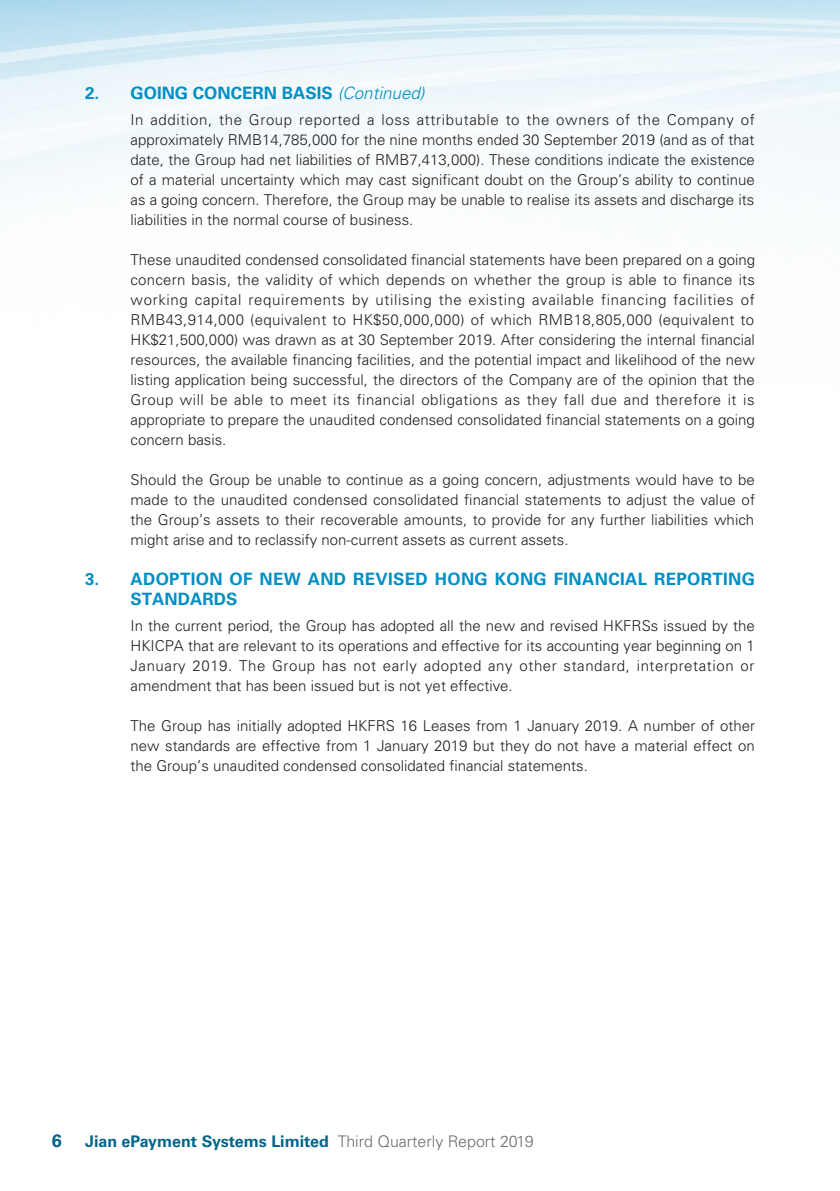
<style>
.page{position:relative;width:840px;height:1191px;background:#fff}
.page>*{position:absolute;margin:0;border:0;box-sizing:border-box;transform-origin:0 0}
.t1{font:700 18px "Univers LT Std";color:#00648b}
.t2{font:700 17px/20px "Univers LT Std";letter-spacing:.02em;color:#008fc5}
.t3{font:700 17px "Univers LT Std";color:#008fc5}
.t4{font:700 16px "Univers LT Std";color:#00648b}
.t5{font:300 15px/20px "Univers LT Std";color:#231f20;text-align:justify}
.s1{font-weight:300;font-style:italic}
.s2{font-weight:300;color:#6c6d70}
</style>
<div class="page">
<p class="t3" style="left:85px;top:83px;width:341px">2. GOING CONCERN BASIS <span class="s1">(Continued)</span></p>
<p class="t5" style="left:130px;top:109px;width:625px">In addition, the Group reported a loss attributable to the owners of the Company of approximately RMB14,785,000 for the nine months ended 30 September 2019 (and as of that date, the Group had net liabilities of RMB7,413,000). These conditions indicate the existence of a material uncertainty which may cast significant doubt on the Group’s ability to continue as a going concern. Therefore, the Group may be unable to realise its assets and discharge its liabilities in the normal course of business.</p>
<p class="t5" style="left:130px;top:249px;width:625px">These unaudited condensed consolidated financial statements have been prepared on a going concern basis, the validity of which depends on whether the group is able to finance its working capital requirements by utilising the existing available financing facilities of RMB43,914,000 (equivalent to HK$50,000,000) of which RMB18,805,000 (equivalent to HK$21,500,000) was drawn as at 30 September 2019. After considering the internal financial resources, the available financing facilities, and the potential impact and likelihood of the new listing application being successful, the directors of the Company are of the opinion that the Group will be able to meet its financial obligations as they fall due and therefore it is appropriate to prepare the unaudited condensed consolidated financial statements on a going concern basis.</p>
<p class="t5" style="left:130px;top:469px;width:625px">Should the Group be unable to continue as a going concern, adjustments would have to be made to the unaudited condensed consolidated financial statements to adjust the value of the Group’s assets to their recoverable amounts, to provide for any further liabilities which might arise and to reclassify non-current assets as current assets.</p>
<p class="t2" style="left:130px;top:569px;width:625px;text-indent:-45px">3. ADOPTION OF NEW AND REVISED HONG KONG FINANCIAL REPORTING<br>STANDARDS</p>
<p class="t5" style="left:130px;top:615px;width:625px">In the current period, the Group has adopted all the new and revised HKFRSs issued by the HKICPA that are relevant to its operations and effective for its accounting year beginning on 1<br>January 2019. The Group has not early adopted any other standard, interpretation or amendment that has been issued but is not yet effective.</p>
<p class="t5" style="left:130px;top:715px;width:625px">The Group has initially adopted HKFRS 16 Leases from 1 January 2019. A number of other new standards are effective from 1 January 2019 but they do not have a material effect on the Group’s unaudited condensed consolidated financial statements.</p>
<p class="t1" style="left:52px;top:1129px;width:12px">6</p>
<p class="t4" style="left:85px;top:1132px;width:450px">Jian ePayment Systems Limited <span class="s2">Third Quarterly Report 2019</span></p>
</div>
